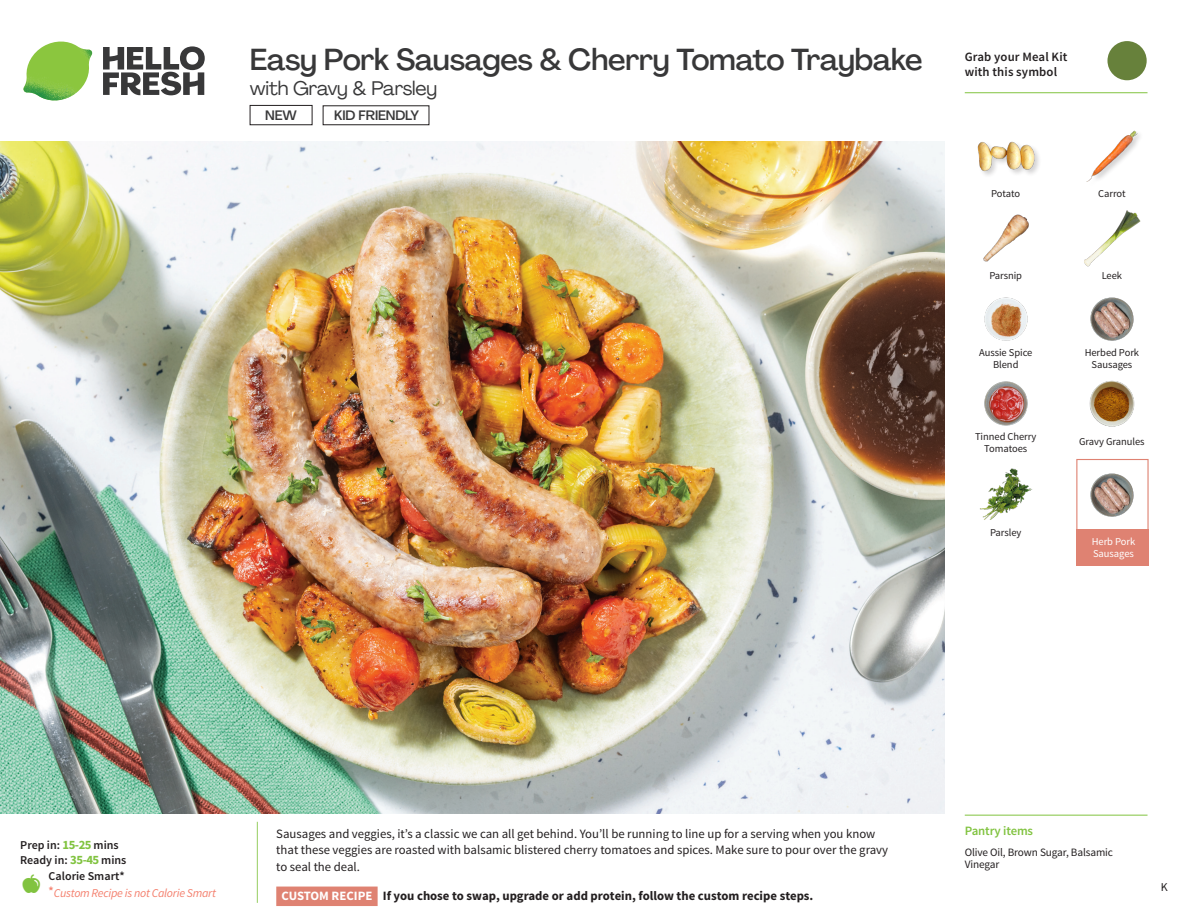
<style>
.page{position:relative;width:1188px;height:918px;background:#fff}
.page>*{position:absolute;margin:0;border:0;box-sizing:border-box;transform-origin:0 0}
._15_Titel_UK{font:500 30px "Agrandir";letter-spacing:-.01em;color:#383839}
._15_Titel_UK-2{font:19.5px "Agrandir";letter-spacing:-.01em;color:#383839}
.t1{font:500 13.5px "Agrandir";letter-spacing:-.01em;color:#383839}
.Step_6_Text_AU{font:12.75px/16.5px "Source Sans Pro";color:#231f20}
.Step_6_Text_AU-2{font:700 12.75px "Source Sans Pro";color:#231f20}
.t2{font:600 12.75px/15px "Source Sans Pro";letter-spacing:.01em;color:#231f20}
._04_Headers_Front{font:600 12.75px "Source Sans Pro";letter-spacing:-.01em;color:#81c340}
._04_Intro{font:600 12px "Source Sans Pro";color:#231f20}
._04_Intro-2{font:italic 12px "Source Sans Pro";letter-spacing:-.02em;color:#f4806e}
.t3{font:12px "Source Sans Pro";color:#231f20}
._05_Pantry{font:11.25px/12px "Source Sans Pro";letter-spacing:-.01em;color:#231f20}
._18_FRONT_ingredient{font:10.5px/12px "Source Sans Pro";letter-spacing:-.005em;color:#231f20;text-align:center}
._18_FRONT_ingredient-2{font:10.5px/12px "Source Sans Pro";letter-spacing:-.005em;color:#fff}
.s1{font-weight:700;font-size:12.75px;color:#81c340}
.s2{font-weight:600;font-style:normal}
.s3{color:#fff}
</style>
<div class="page">
<svg style="left:103px;top:46px;width:102px;height:49px"></svg>
<img style="left:23px;top:42px;width:69px;height:59px">
<svg style="left:256px;top:821px;width:122px;height:85px"></svg>
<img style="left:0;top:142px;width:945px;height:672px">
<div style="left:1076px;top:459px;width:73px;height:72px;border:1px solid #df8272"></div>
<div style="left:1076px;top:529px;width:73px;height:37px;background:#df8272"></div>
<img style="left:1090px;top:473px;width:44px;height:44px">
<div style="left:250px;top:105px;width:62px;height:20px;border:1px solid #231f20"></div>
<div style="left:323px;top:106px;width:106px;height:19px;border:1px solid #231f20"></div>
<img style="left:1090px;top:297px;width:44px;height:44px">
<img style="left:1089px;top:380px;width:46px;height:47px">
<img style="left:984px;top:381px;width:44px;height:45px">
<img style="left:980px;top:468px;width:53px;height:52px">
<img style="left:984px;top:297px;width:44px;height:44px">
<img style="left:983px;top:214px;width:46px;height:48px">
<img style="left:1084px;top:210px;width:57px;height:57px">
<div style="left:977px;top:141px;width:65px;height:37px;background:#231f20;opacity:.2"></div>
<img style="left:977px;top:141px;width:57px;height:37px">
<img style="left:1086px;top:130px;width:54px;height:52px">
<hr style="left:965px;top:815px;width:183px;height:1px;background:#81c340">
<svg style="left:1090px;top:41px;width:58px;height:53px"></svg>
<hr style="left:965px;top:92px;width:183px;height:1px;background:#81c340">
<p class="_15_Titel_UK" style="left:250px;top:41px;width:674px">Easy Pork Sausages &amp; Cherry Tomato Traybake</p>
<p class="_15_Titel_UK-2" style="left:250px;top:76px;width:189px">with Gravy &amp; Parsley</p>
<p class="t1" style="left:265px;top:107px;width:33px">NEW</p>
<p class="t1" style="left:334px;top:107px;width:86px">KID FRIENDLY</p>
<p class="t2" style="left:965px;top:50px;width:104px">Grab your Meal Kit with this symbol</p>
<p class="_18_FRONT_ingredient" style="left:991px;top:188px;width:31px">Potato</p>
<p class="_18_FRONT_ingredient" style="left:1098px;top:188px;width:29px">Carrot</p>
<p class="_18_FRONT_ingredient" style="left:989px;top:270px;width:34px">Parsnip</p>
<p class="_18_FRONT_ingredient" style="left:1102px;top:270px;width:22px">Leek</p>
<p class="_18_FRONT_ingredient" style="left:979px;top:346px;width:55px">Aussie Spice<br>Blend</p>
<p class="_18_FRONT_ingredient" style="left:1085px;top:346px;width:56px">Herbed Pork<br>Sausages</p>
<p class="_18_FRONT_ingredient" style="left:975px;top:431px;width:63px">Tinned Cherry<br>Tomatoes</p>
<p class="_18_FRONT_ingredient" style="left:1079px;top:435px;width:67px">Gravy Granules</p>
<p class="_18_FRONT_ingredient" style="left:990px;top:527px;width:33px">Parsley</p>
<p class="_18_FRONT_ingredient-2" style="left:1092px;top:535px;width:45px">Herb Pork<br>Sausages</p>
<p class="_04_Intro" style="left:20px;top:837px;width:100px">Prep in: <span class="s1">15-25</span> mins</p>
<p class="_04_Intro" style="left:20px;top:852px;width:108px">Ready in: <span class="s1">35-45</span> mins</p>
<p class="_04_Intro" style="left:49px;top:869px;width:78px">Calorie Smart*</p>
<p class="_04_Intro-2" style="left:49px;top:885px;width:169px"><span class="s2">*</span>Custom Recipe is not Calorie Smart</p>
<p class="Step_6_Text_AU" style="left:276px;top:826px;width:613px">Sausages and veggies, it’s a classic we can all get behind. You’ll be running to line up for a serving when you know that these veggies are roasted with balsamic blistered cherry tomatoes and spices. Make sure to pour over the gravy to seal the deal.</p>
<p class="Step_6_Text_AU-2" style="left:281px;top:888px;width:533px"><span class="s3">CUSTOM RECIPE</span> If you chose to swap, upgrade or add protein, follow the custom recipe steps.</p>
<p class="_04_Headers_Front" style="left:965px;top:822px;width:70px">Pantry items</p>
<p class="_05_Pantry" style="left:965px;top:847px;width:150px">Olive Oil, Brown Sugar, Balsamic<br>Vinegar</p>
<p class="t3" style="left:1161px;top:879px;width:8px">K</p>
</div>
